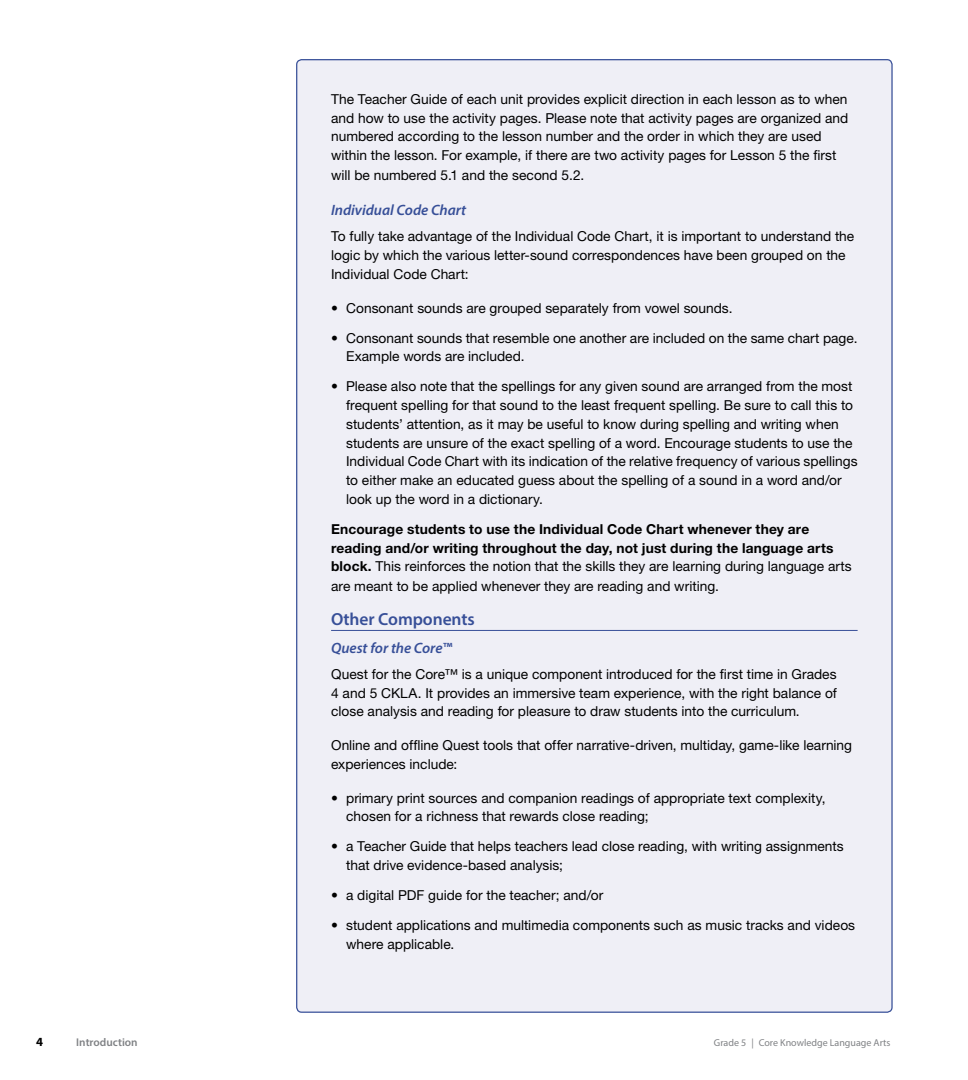
<style>
.page{position:relative;width:968px;height:1080px;background:#fff}
.page>*{position:absolute;margin:0;border:0;box-sizing:border-box;transform-origin:0 0}
.t1{font:600 17.5px "Myriad Pro";letter-spacing:-.005em;color:#374f98}
.t2{font:italic 600 15px "Myriad Pro";letter-spacing:-.005em;color:#374f98}
.t3{font:13.75px/18.8px "Helvetica Neue LT Std";color:#000}
.t4{font:700 13.75px/18.8px "Helvetica Neue LT Std";letter-spacing:.01em;color:#000}
.t5{font:700 12.5px "Myriad Pro";color:#000}
.t6{font:600 11.25px "Myriad Pro";color:#808285}
.t7{font:10px "Myriad Pro";color:#808285}
.s1{font-weight:400}
</style>
<div class="page">
<div style="left:297px;top:60px;width:595px;height:952px;background:#efeff6;border-radius:5px"></div>
<hr style="left:331px;top:630px;width:526px;height:1px;background:#374f98">
<p class="t3" style="left:331px;top:89px;width:518px">The Teacher Guide of each unit provides explicit direction in each lesson as to when and how to use the activity pages. Please note that activity pages are organized and numbered according to the lesson number and the order in which they are used within the lesson. For example, if there are two activity pages for Lesson 5 the first</p>
<p class="t3" style="left:331px;top:166px;width:255px">will be numbered 5.1 and the second 5.2.</p>
<p class="t2" style="left:331px;top:201px;width:136px">Individual Code Chart</p>
<p class="t3" style="left:331px;top:227px;width:524px">To fully take advantage of the Individual Code Chart, it is important to understand the logic by which the various letter-sound correspondences have been grouped on the<br>Individual Code Chart:</p>
<p class="t3" style="left:331px;top:298px;width:403px">• Consonant sounds are grouped separately from vowel sounds.</p>
<p class="t3" style="left:346px;top:328px;width:513px;text-indent:-15px">• Consonant sounds that resemble one another are included on the same chart page.<br>Example words are included.</p>
<p class="t3" style="left:346px;top:377px;width:513px;text-indent:-15px">• Please also note that the spellings for any given sound are arranged from the most frequent spelling for that sound to the least frequent spelling. Be sure to call this to students’ attention, as it may be useful to know during spelling and writing when students are unsure of the exact spelling of a word. Encourage students to use the Individual Code Chart with its indication of the relative frequency of various spellings to either make an educated guess about the spelling of a sound in a word and/or look up the word in a dictionary.</p>
<p class="t4" style="left:331px;top:519px;width:522px">Encourage students to use the Individual Code Chart whenever they are reading and/or writing throughout the day, not just during the language arts block. <span class="s1">This reinforces the notion that the skills they are learning during language arts</span></p>
<p class="t3" style="left:331px;top:577px;width:389px">are meant to be applied whenever they are reading and writing.</p>
<p class="t1" style="left:331px;top:608px;width:145px">Other Components</p>
<p class="t2" style="left:331px;top:638px;width:122px">Quest for the Core™</p>
<p class="t3" style="left:331px;top:664px;width:507px;text-align:justify">Quest for the Core™ is a unique component introduced for the first time in Grades 4 and 5 CKLA. It provides an immersive team experience, with the right balance of close analysis and reading for pleasure to draw students into the curriculum.</p>
<p class="t3" style="left:331px;top:736px;width:522px">Online and offline Quest tools that offer narrative-driven, multiday, game-like learning experiences include:</p>
<p class="t3" style="left:346px;top:788px;width:481px;text-indent:-15px">• primary print sources and companion readings of appropriate text complexity, chosen for a richness that rewards close reading;</p>
<p class="t3" style="left:346px;top:837px;width:499px;text-indent:-15px">• a Teacher Guide that helps teachers lead close reading, with writing assignments that drive evidence-based analysis;</p>
<p class="t3" style="left:331px;top:886px;width:274px">• a digital PDF guide for the teacher; and/or</p>
<p class="t3" style="left:346px;top:916px;width:510px;text-indent:-15px">• student applications and multimedia components such as music tracks and videos where applicable.</p>
<p class="t5" style="left:36px;top:1034px;width:8px">4</p>
<p class="t6" style="left:76px;top:1035px;width:63px">Introduction</p>
<p class="t7" style="left:714px;top:1037px;width:178px">Grade 5 | Core Knowledge Language Arts</p>
</div>
